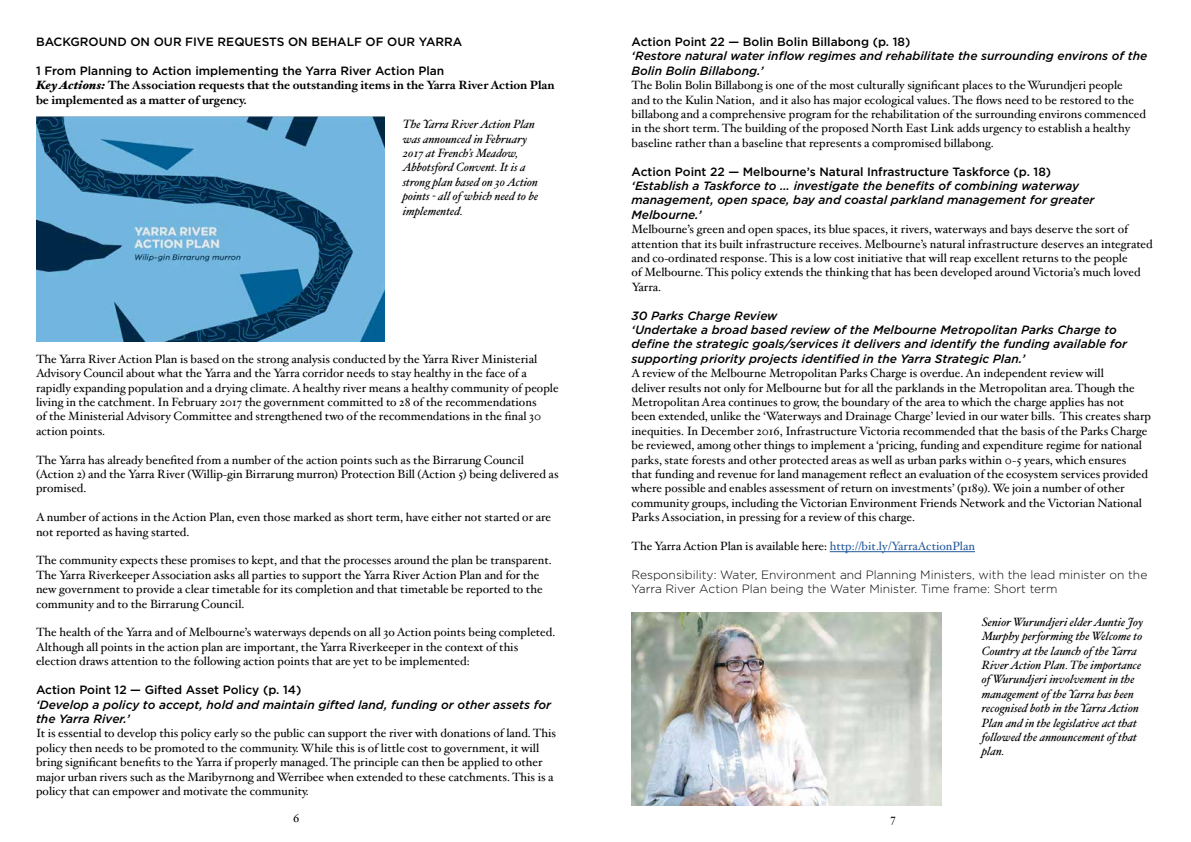
<style>
.page{position:relative;width:1191px;height:842px;background:#fff}
.page>*{position:absolute;margin:0;border:0;box-sizing:border-box;transform-origin:0 0}
.t1{font:12px/14.4px "Hoefler Text";color:#000}
.t2{font:italic 500 12px/14.4px "Gotham";color:#000}
.t3{font:italic 12px/14.4px "Hoefler Text";color:#000}
.t4{font:500 12px "Gotham";color:#000}
.t5{font:300 12px/14.4px "Gotham";color:#000}
.t6{font:700 12px/14.4px "Hoefler Text";color:#000}
.s1{font-weight:900;font-style:italic}
.s2{color:#265a9b}
</style>
<div class="page">
<hr style="left:829px;top:551px;width:146px;height:1px;background:#265a9b">
<img style="left:36px;top:116px;width:348px;height:226px">
<img style="left:631px;top:612px;width:310px;height:194px">
<p class="t4" style="left:36px;top:35px;width:428px">BACKGROUND ON OUR FIVE REQUESTS ON BEHALF OF OUR YARRA</p>
<p class="t4" style="left:36px;top:64px;width:410px">1 From Planning to Action implementing the Yarra River Action Plan</p>
<p class="t6" style="left:36px;top:78px;width:520px"><span class="s1">Key Actions:</span> The Association requests that the outstanding items in the Yarra River Action Plan be implemented as a matter of urgency.</p>
<p class="t3" style="left:403px;top:117px;width:137px">The Yarra River Action Plan was announced in February<br>2017 at French’s Meadow,<br>Abbotsford Convent. It is a strong plan based on 30 Action points - all of which need to be implemented.</p>
<p class="t1" style="left:36px;top:352px;width:524px">The Yarra River Action Plan is based on the strong analysis conducted by the Yarra River Ministerial Advisory Council about what the Yarra and the Yarra corridor needs to stay healthy in the face of a rapidly expanding population and a drying climate. A healthy river means a healthy community of people living in the catchment. In February 2017 the government committed to 28 of the recommendations<br>of the Ministerial Advisory Committee and strengthened two of the recommendations in the final 30 action points.</p>
<p class="t1" style="left:36px;top:453px;width:524px">The Yarra has already benefited from a number of the action points such as the Birrarung Council (Action 2) and the Yarra River (Willip-gin Birrarung murron) Protection Bill (Action 5) being delivered as promised.</p>
<p class="t1" style="left:36px;top:510px;width:516px">A number of actions in the Action Plan, even those marked as short term, have either not started or are not reported as having started.</p>
<p class="t1" style="left:36px;top:554px;width:517px">The community expects these promises to kept, and that the processes around the plan be transparent.<br>The Yarra Riverkeeper Association asks all parties to support the Yarra River Action Plan and for the new government to provide a clear timetable for its completion and that timetable be reported to the community and to the Birrarung Council.</p>
<p class="t1" style="left:36px;top:626px;width:521px">The health of the Yarra and of Melbourne’s waterways depends on all 3o Action points being completed.<br>Although all points in the action plan are important, the Yarra Riverkeeper in the context of this election draws attention to the following action points that are yet to be implemented:</p>
<p class="t4" style="left:36px;top:683px;width:267px">Action Point 12 — Gifted Asset Policy (p. 14)</p>
<p class="t2" style="left:36px;top:697px;width:516px">‘Develop a policy to accept, hold and maintain gifted land, funding or other assets for the Yarra River.’</p>
<p class="t1" style="left:36px;top:726px;width:521px">It is essential to develop this policy early so the public can support the river with donations of land. This policy then needs to be promoted to the community. While this is of little cost to government, it will bring significant benefits to the Yarra if properly managed. The principle can then be applied to other major urban rivers such as the Maribyrnong and Werribee when extended to these catchments. This is a policy that can empower and motivate the community.</p>
<p class="t4" style="left:631px;top:35px;width:280px">Action Point 22 — Bolin Bolin Billabong (p. 18)</p>
<p class="t2" style="left:631px;top:49px;width:517px">‘Restore natural water inflow regimes and rehabilitate the surrounding environs of the<br>Bolin Bolin Billabong.’</p>
<p class="t1" style="left:631px;top:78px;width:516px">The Bolin Bolin Billabong is one of the most culturally significant places to the Wurundjeri people<br>and to the Kulin Nation, and it also has major ecological values. The flows need to be restored to the billabong and a comprehensive program for the rehabilitation of the surrounding environs commenced in the short term. The building of the proposed North East Link adds urgency to establish a healthy baseline rather than a baseline that represents a compromised billabong.</p>
<p class="t4" style="left:631px;top:165px;width:421px">Action Point 22 — Melbourne’s Natural Infrastructure Taskforce (p. 18)</p>
<p class="t2" style="left:631px;top:178px;width:464px">‘Establish a Taskforce to … investigate the benefits of combining waterway management, open space, bay and coastal parkland management for greater<br>Melbourne.’</p>
<p class="t1" style="left:631px;top:222px;width:523px">Melbourne’s green and open spaces, its blue spaces, it rivers, waterways and bays deserve the sort of attention that its built infrastructure receives. Melbourne’s natural infrastructure deserves an integrated and co-ordinated response. This is a low cost initiative that will reap excellent returns to the people<br>of Melbourne. This policy extends the thinking that has been developed around Victoria’s much loved Yarra.</p>
<p class="t2" style="left:631px;top:308px;width:497px">30 Parks Charge Review<br>‘Undertake a broad based review of the Melbourne Metropolitan Parks Charge to define the strategic goals/services it delivers and identify the funding available for supporting priority projects identified in the Yarra Strategic Plan.’</p>
<p class="t1" style="left:631px;top:366px;width:521px">A review of the Melbourne Metropolitan Parks Charge is overdue. An independent review will<br>deliver results not only for Melbourne but for all the parklands in the Metropolitan area. Though the Metropolitan Area continues to grow, the boundary of the area to which the charge applies has not been extended, unlike the ‘Waterways and Drainage Charge’ levied in our water bills. This creates sharp inequities. In December 2016, Infrastructure Victoria recommended that the basis of the Parks Charge be reviewed, among other things to implement a ‘pricing, funding and expenditure regime for national parks, state forests and other protected areas as well as urban parks within 0-5 years, which ensures<br>that funding and revenue for land management reflect an evaluation of the ecosystem services provided where possible and enables assessment of return on investments’ (p189). We join a number of other community groups, including the Victorian Environment Friends Network and the Victorian National Parks Association, in pressing for a review of this charge.</p>
<p class="t1" style="left:631px;top:539px;width:345px">The Yarra Action Plan is available here: <span class="s2">http://bit.ly/YarraActionPlan</span></p>
<p class="t5" style="left:631px;top:567px;width:517px">Responsibility: Water, Environment and Planning Ministers, with the lead minister on the<br>Yarra River Action Plan being the Water Minister. Time frame: Short term</p>
<p class="t3" style="left:981px;top:614px;width:163px">Senior Wurundjeri elder Auntie Joy<br>Murphy performing the Welcome to<br>Country at the launch of the Yarra<br>River Action Plan. The importance of Wurundjeri involvement in the management of the Yarra has been recognised both in the Yarra Action<br>Plan and in the legislative act that followed the announcement of that plan.</p>
<p class="t1" style="left:293px;top:812px;width:8px">6</p>
<p class="t1" style="left:890px;top:812px;width:7px">7</p>
</div>
